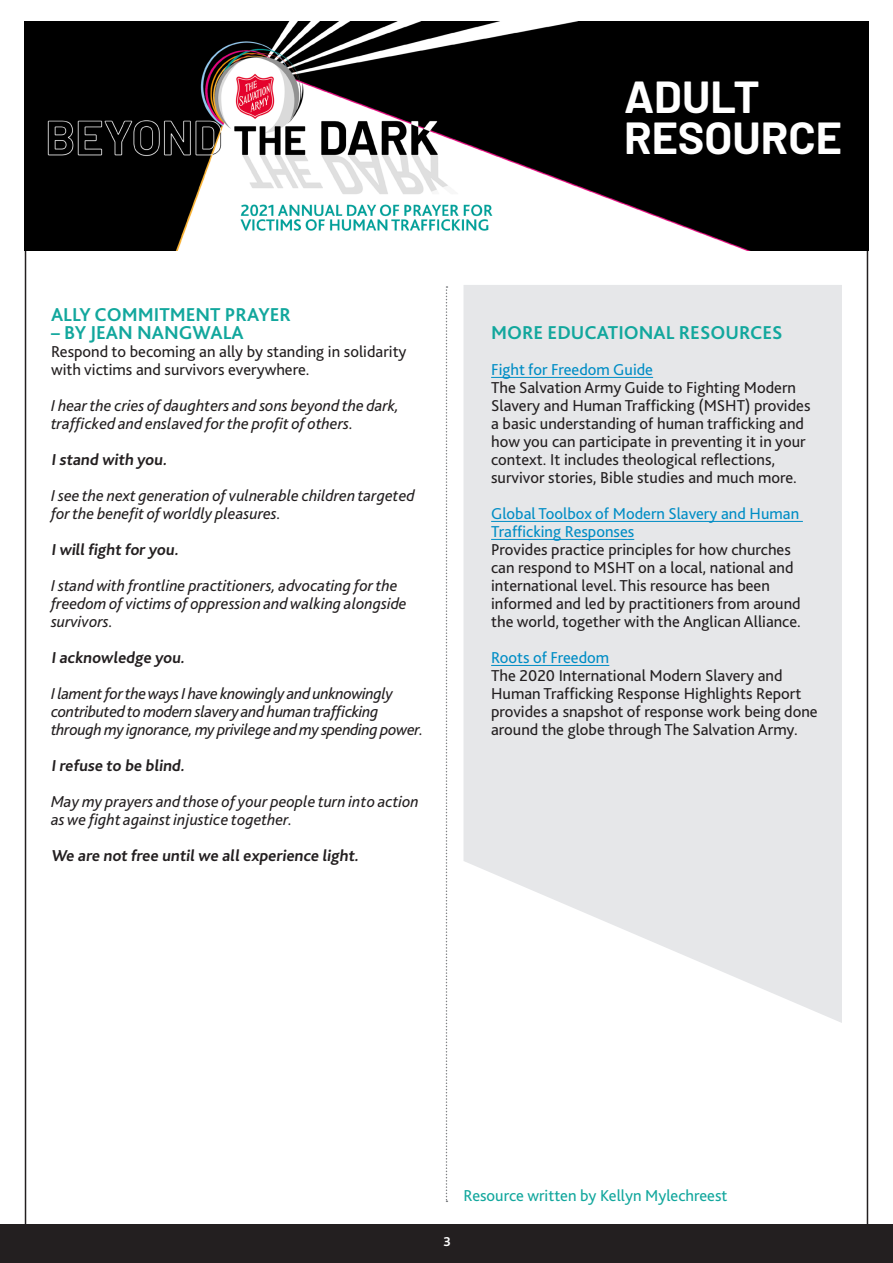
<style>
.page{position:relative;width:893px;height:1263px;background:#fff}
.page>*{position:absolute;margin:0;border:0;box-sizing:border-box;transform-origin:0 0}
.t1{font:700 45px/40.5px "Barlow";color:#fff}
.t2{font:700 19.5px "Bliss 2";color:#12a79d}
.t3{font:16.5px/18px "Bliss 2";color:#231f20}
.t4{font:italic 16.5px/18px "Bliss 2";color:#231f20}
.t5{font:italic 16.5px/18px "Bliss 2";letter-spacing:-.02em;color:#231f20}
.t6{font:700 16.5px "Bliss 2";color:#231f20}
.t7{font:16.5px/18px "Bliss 2";color:#008dc5}
.t8{font:16.5px "Bliss 2";color:#12a79d}
.t9{font:700 13.5px "Bliss 2";color:#fff}
</style>
<div class="page">
<div style="left:0;top:1225px;width:893px;height:38px;background:#231f20"></div>
<svg style="left:446px;top:286px;width:1px;height:916px"></svg>
<img style="left:25px;top:21px;width:843px;height:229px">
<svg style="left:463px;top:285px;width:379px;height:738px;background:#e8e9eb"></svg>
<hr style="left:491px;top:377px;width:162px;height:1px;background:#008dc5">
<hr style="left:491px;top:521px;width:312px;height:1px;background:#008dc5">
<hr style="left:491px;top:539px;width:143px;height:1px;background:#008dc5">
<hr style="left:491px;top:665px;width:118px;height:1px;background:#008dc5">
<p class="t2" style="left:51px;top:302px;width:242px">ALLY COMMITMENT PRAYER</p>
<p class="t2" style="left:51px;top:320px;width:194px">– BY JEAN NANGWALA</p>
<p class="t3" style="left:51px;top:342px;width:357px">Respond to becoming an ally by standing in solidarity with victims and survivors everywhere.</p>
<p class="t4" style="left:51px;top:396px;width:350px">I hear the cries of daughters and sons beyond the dark, trafficked and enslaved for the profit of others.</p>
<p class="t6" style="left:51px;top:449px;width:120px">I stand with you.</p>
<p class="t4" style="left:51px;top:486px;width:365px">I see the next generation of vulnerable children targeted for the benefit of worldly pleasures.</p>
<p class="t6" style="left:51px;top:539px;width:131px">I will fight for you.</p>
<p class="t4" style="left:51px;top:576px;width:357px">I stand with frontline practitioners, advocating for the freedom of victims of oppression and walking alongside survivors.</p>
<p class="t6" style="left:51px;top:647px;width:137px">I acknowledge you.</p>
<p class="t5" style="left:51px;top:684px;width:374px">I lament for the ways I have knowingly and unknowingly contributed to modern slavery and human trafficking through my ignorance, my privilege and my spending power.</p>
<p class="t6" style="left:51px;top:755px;width:137px">I refuse to be blind.</p>
<p class="t4" style="left:51px;top:792px;width:369px">May my prayers and those of your people turn into action as we fight against injustice together.</p>
<p class="t6" style="left:51px;top:845px;width:311px">We are not free until we all experience light.</p>
<h1 class="t1" style="left:624px;top:76px;width:220px">ADULT<br>RESOURCE</h1>
<p class="t2" style="left:491px;top:320px;width:293px">MORE EDUCATIONAL RESOURCES</p>
<p class="t7" style="left:491px;top:360px;width:163px">Fight for Freedom Guide</p>
<p class="t3" style="left:491px;top:378px;width:321px">The Salvation Army Guide to Fighting Modern Slavery and Human Trafficking (MSHT) provides a basic understanding of human trafficking and how you can participate in preventing it in your context. It includes theological reflections, survivor stories, Bible studies and much more.</p>
<p class="t7" style="left:491px;top:504px;width:310px">Global Toolbox of Modern Slavery and Human<br>Trafficking Responses</p>
<p class="t3" style="left:491px;top:540px;width:311px">Provides practice principles for how churches can respond to MSHT on a local, national and international level. This resource has been informed and led by practitioners from around the world, together with the Anglican Alliance.</p>
<p class="t7" style="left:491px;top:648px;width:120px">Roots of Freedom</p>
<p class="t3" style="left:491px;top:666px;width:328px">The 2020 International Modern Slavery and Human Trafficking Response Highlights Report provides a snapshot of response work being done around the globe through The Salvation Army.</p>
<p class="t9" style="left:443px;top:1233px;width:9px">3</p>
<p class="t8" style="left:463px;top:1185px;width:265px">Resource written by Kellyn Mylechreest</p>
</div>
